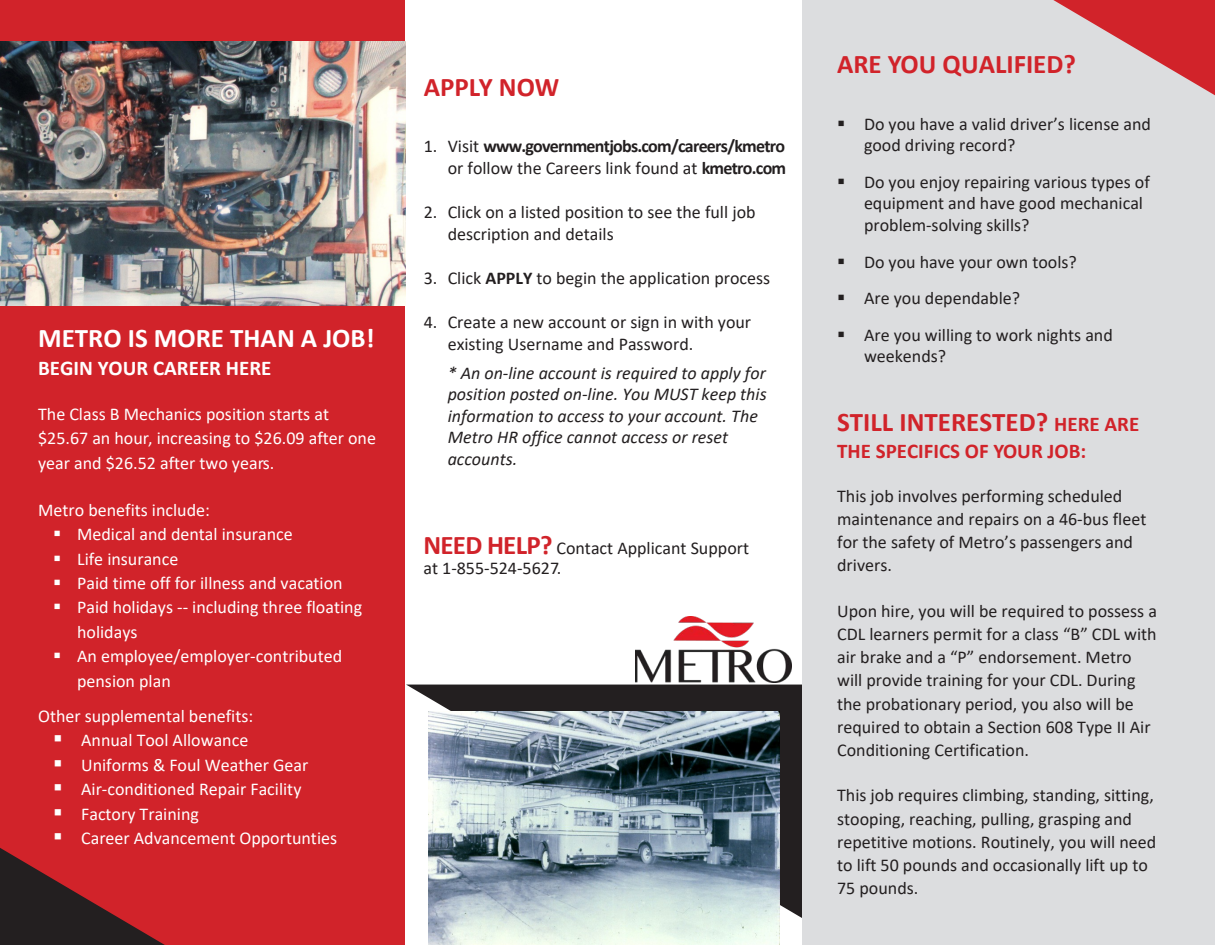
<style>
.page{position:relative;width:1215px;height:945px;background:#fff}
.page>*{position:absolute;margin:0;border:0;box-sizing:border-box;transform-origin:0 0}
.t1{font:700 27px "Calibri";color:#d1232a}
.t2{font:700 27px "Calibri";color:#fff}
.t3{font:700 27px "Calibri";color:#d1232a}
.t4{font:700 21px "Calibri";color:#d1232a}
.t5{font:700 21px "Calibri";color:#fff}
.t6{font:18px/23.1px "Calibri";color:#231f20}
.t7{font:18px/24.5px "Calibri";color:#fff}
.t8{font:italic 18px/21.6px "Calibri";color:#231f20}
.t9{font:700 18px/21.6px "Calibri";letter-spacing:-.04em;color:#231f20;text-align:right}
.s1{font-weight:400}
.s2{font-weight:700}
.s3{font-style:inherit}
.s4{font-weight:700;font-size:27px;color:#d1232a}
.s5{font-size:21px}
</style>
<div class="page">
<svg style="left:407px;top:685px;width:395px;height:260px;fill:#231f20"></svg>
<div style="left:0;top:0;width:405px;height:945px;background:#d1232a"></div>
<img style="left:429px;top:711px;width:351px;height:234px">
<div style="left:802px;top:0;width:413px;height:945px;background:#dcdddf"></div>
<img style="left:0;top:41px;width:405px;height:264px">
<svg style="left:1053px;top:0;width:162px;height:95px"></svg>
<svg style="left:0;top:848px;width:165px;height:97px"></svg>
<img style="left:635px;top:616px;width:156px;height:66px">
<h1 class="t2" style="left:38px;top:319px;width:338px">METRO IS MORE THAN A JOB!</h1>
<p class="t5" style="left:38px;top:353px;width:235px">BEGIN YOUR CAREER HERE</p>
<p class="t7" style="left:38px;top:401px;width:339px">The Class B Mechanics position starts at $25.67 an hour, increasing to $26.09 after one year and $26.52 after two years.</p>
<p class="t7" style="left:38px;top:497px;width:173px">Metro benefits include:</p>
<p class="t7" style="left:53px;top:521px;width:241px">▪ Medical and dental insurance</p>
<p class="t7" style="left:53px;top:546px;width:127px">▪ Life insurance</p>
<p class="t7" style="left:53px;top:570px;width:291px">▪ Paid time off for illness and vacation</p>
<p class="t7" style="left:77px;top:595px;width:287px;text-indent:-24px">▪ Paid holidays -- including three floating holidays</p>
<p class="t7" style="left:77px;top:644px;width:267px;text-indent:-24px">▪ An employee/employer-contributed pension plan</p>
<p class="t7" style="left:38px;top:703px;width:217px">Other supplemental benefits:</p>
<p class="t7" style="left:53px;top:728px;width:197px">▪ Annual Tool Allowance</p>
<p class="t7" style="left:53px;top:752px;width:257px">▪ Uniforms &amp; Foul Weather Gear</p>
<p class="t7" style="left:53px;top:777px;width:250px">▪ Air-conditioned Repair Facility</p>
<p class="t7" style="left:53px;top:801px;width:147px">▪ Factory Training</p>
<p class="t7" style="left:53px;top:825px;width:285px">▪ Career Advancement Opportunties</p>
<p class="t1" style="left:424px;top:68px;width:137px">APPLY NOW</p>
<p class="t9" style="left:424px;top:135px;width:364px"><span class="s1">1. Visit</span> www.governmentjobs.com/careers/kmetro <span class="s1">or follow the Careers link found at</span> kmetro.com</p>
<p class="t6" style="left:448px;top:201px;width:309px;line-height:21.6px;text-indent:-24px">2. Click on a listed position to see the full job description and details</p>
<p class="t6" style="left:424px;top:266px;width:348px">3. Click <span class="s2">APPLY</span> to begin the application process</p>
<p class="t6" style="left:448px;top:311px;width:305px;line-height:21.6px;text-indent:-24px">4. Create a new account or sign in with your existing Username and Password.</p>
<p class="t8" style="left:448px;top:361px;width:320px">* <span class="s3">An on-line account is required to apply for position posted on-line.</span> You MUST keep this information to access to your account. The Metro HR office cannot access or reset accounts.</p>
<p class="t6" style="left:424px;top:538px;width:327px;line-height:19.6px"><span class="s4">NEED HELP?</span> Contact Applicant Support at 1-855-524-5627.</p>
<p class="t3" style="left:837px;top:45px;width:240px">ARE YOU QUALIFIED?</p>
<p class="t6" style="left:864px;top:112px;width:288px;line-height:21.6px;text-indent:-27px">▪ Do you have a valid driver’s license and good driving record?</p>
<p class="t6" style="left:864px;top:171px;width:287px;line-height:21.6px;text-indent:-27px">▪ Do you enjoy repairing various types of equipment and have good mechanical problem-solving skills?</p>
<p class="t6" style="left:837px;top:250px;width:241px">▪ Do you have your own tools?</p>
<p class="t6" style="left:837px;top:286px;width:185px">▪ Are you dependable?</p>
<p class="t6" style="left:864px;top:324px;width:250px;line-height:21.6px;text-indent:-27px">▪ Are you willing to work nights and weekends?</p>
<p class="t1" style="left:837px;top:403px;width:304px">STILL INTERESTED? <span class="s5">HERE ARE</span></p>
<p class="t4" style="left:837px;top:436px;width:251px">THE SPECIFICS OF YOUR JOB:</p>
<p class="t6" style="left:837px;top:484px;width:311px">This job involves performing scheduled maintenance and repairs on a 46-bus fleet for the safety of Metro’s passengers and drivers.</p>
<p class="t6" style="left:837px;top:599px;width:321px">Upon hire, you will be required to possess a CDL learners permit for a class “B” CDL with air brake and a “P” endorsement. Metro will provide training for your CDL. During the probationary period, you also will be required to obtain a Section 608 Type II Air Conditioning Certification.</p>
<p class="t6" style="left:837px;top:783px;width:321px">This job requires climbing, standing, sitting, stooping, reaching, pulling, grasping and repetitive motions. Routinely, you will need to lift 50 pounds and occasionally lift up to 75 pounds.</p>
</div>
